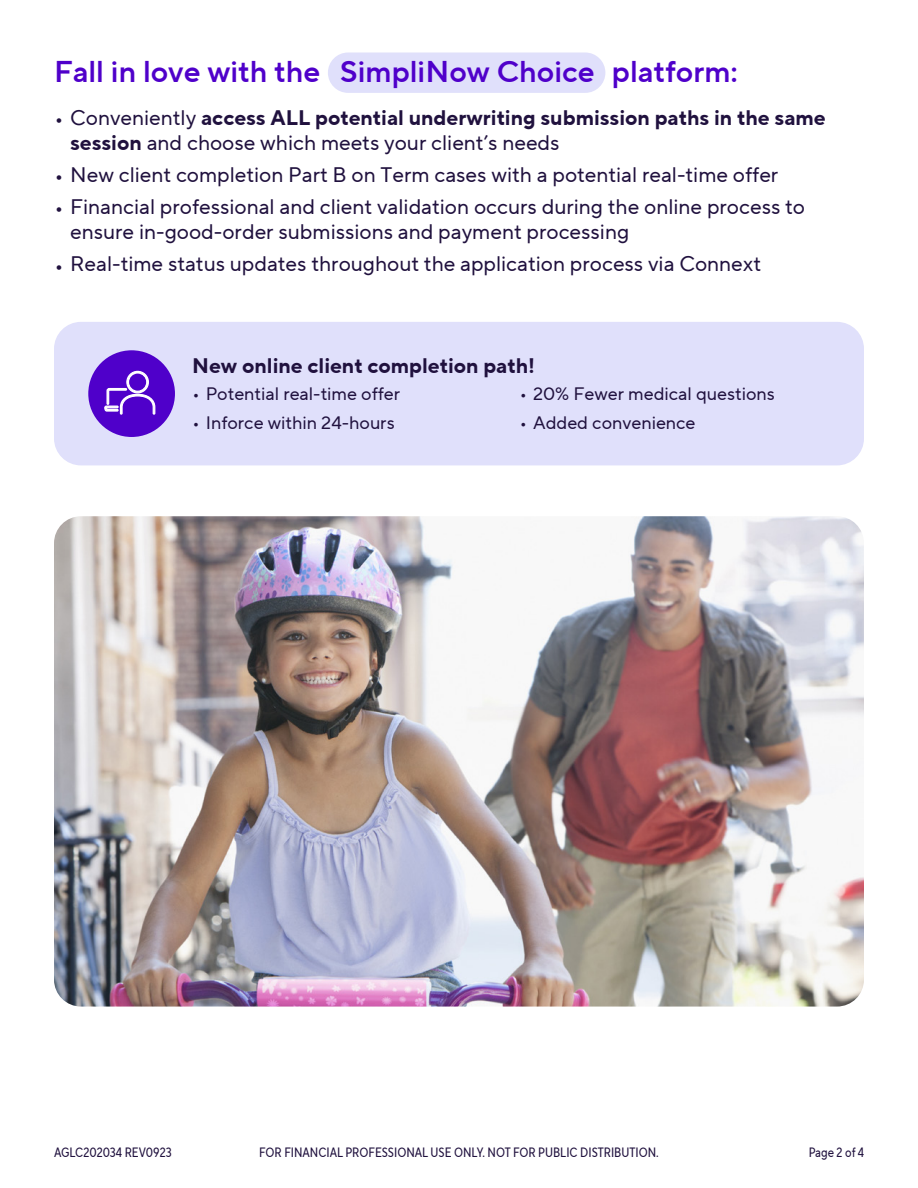
<style>
.page{position:relative;width:918px;height:1188px;background:#fff}
.page>*{position:absolute;margin:0;border:0;box-sizing:border-box;transform-origin:0 0}
.t1{font:30px "TT Norms Pro Dm Bd";color:#4f00ca}
.t2{font:21px/25.2px "TT Norms Pro";color:#20113e}
.t3{font:700 21px/25.2px "TT Norms Pro";color:#20113e}
.t4{font:18px "TT Norms Pro";color:#20113e}
.t5{font:13.5px "TT Norms Pro Cond";color:#20113e}
.s1{font-weight:400;font-size:22.5px}
.s2{font-weight:400}
.s3{font-size:22.5px}
</style>
<div class="page">
<div style="left:328px;top:52px;width:277px;height:41px;background:#e0e0fb;border-radius:20px"></div>
<img style="left:54px;top:516px;width:810px;height:491px">
<div style="left:54px;top:322px;width:810px;height:143px;background:#e0e0fb;border-radius:27px"></div>
<div style="left:88px;top:350px;width:87px;height:87px;background:#4f00ca;border-radius:50%"></div>
<svg style="left:104px;top:370px;width:52px;height:45px"></svg>
<h2 class="t1" style="left:54px;top:50px;width:686px">Fall in love with the SimpliNow Choice platform:</h2>
<p class="t3" style="left:70px;top:105px;width:757px;text-indent:-16px"><span class="s1">•</span> <span class="s2">Conveniently</span> access ALL potential underwriting submission paths in the same session <span class="s2">and choose which meets your client’s needs</span></p>
<p class="t2" style="left:54px;top:162px;width:726px"><span class="s3">•</span> New client completion Part B on Term cases with a potential real-time offer</p>
<p class="t2" style="left:70px;top:194px;width:736px;text-indent:-16px"><span class="s3">•</span> Financial professional and client validation occurs during the online process to ensure in-good-order submissions and payment processing</p>
<p class="t2" style="left:54px;top:251px;width:709px"><span class="s3">•</span> Real-time status updates throughout the application process via Connext</p>
<p class="t3" style="left:192px;top:353px;width:344px">New online client completion path!</p>
<p class="t4" style="left:192px;top:381px;width:209px">• Potential real-time offer</p>
<p class="t4" style="left:192px;top:410px;width:204px">• Inforce within 24-hours</p>
<p class="t4" style="left:520px;top:381px;width:257px">• 20% Fewer medical questions</p>
<p class="t4" style="left:520px;top:410px;width:177px">• Added convenience</p>
<p class="t5" style="left:54px;top:1143px;width:119px">AGLC202034 REV0923</p>
<p class="t5" style="left:809px;top:1143px;width:57px">Page 2 of 4</p>
<p class="t5" style="left:259px;top:1143px;width:401px">FOR FINANCIAL PROFESSIONAL USE ONLY. NOT FOR PUBLIC DISTRIBUTION.</p>
</div>
